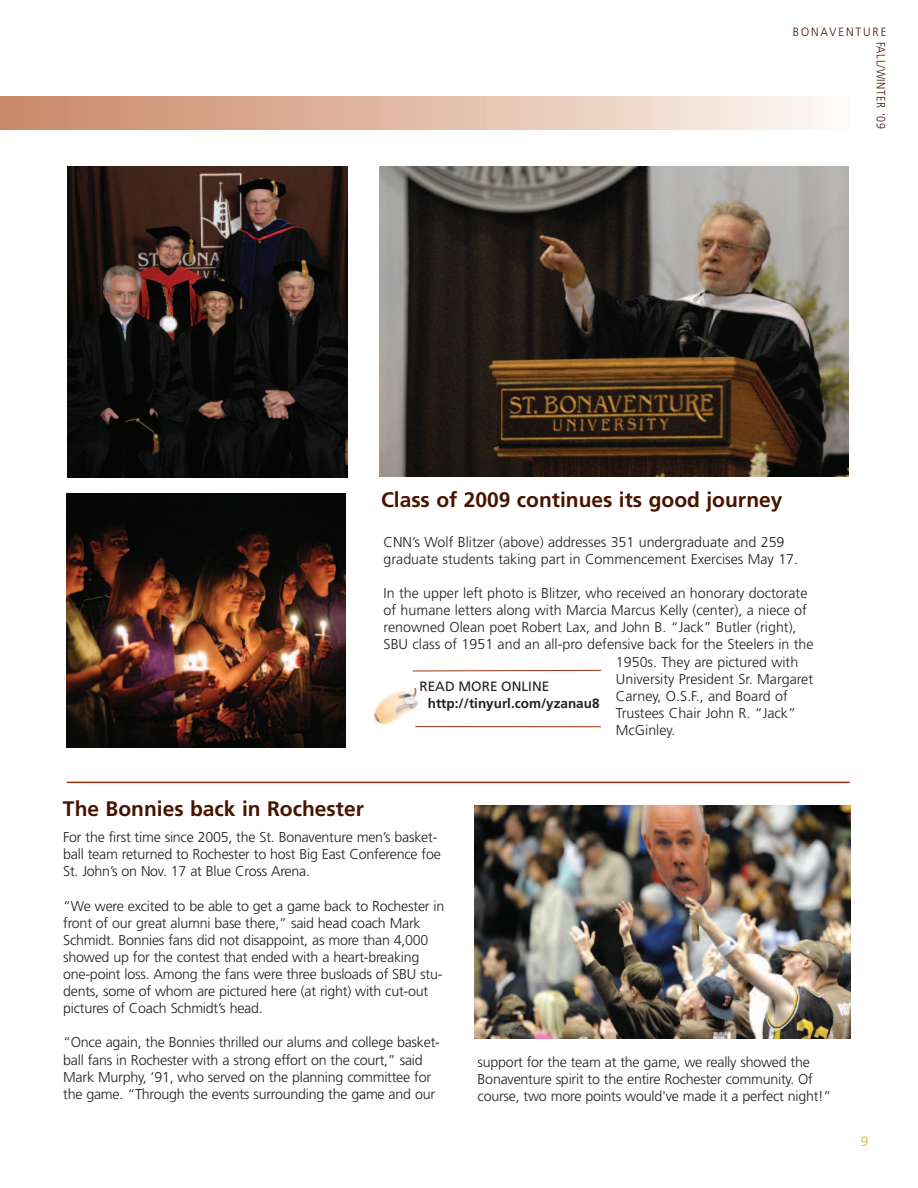
<style>
.page{position:relative;width:918px;height:1188px;background:#fff}
.page>*{position:absolute;margin:0;border:0;box-sizing:border-box;transform-origin:0 0}
.t1{font:700 21px "Frutiger";color:#471400}
.t2{font:300 14.25px/17.1px "Frutiger";letter-spacing:-.015em;color:#231f20}
.t3{font:700 13.5px "Frutiger";color:#231f20}
.t4{font:13.5px "Frutiger";color:#231f20}
.t5{font:300 13.5px "Frutiger";color:#e6a218}
.t6{font:300 12px "Frutiger";letter-spacing:.055em;color:#471400;scale:.9 1}
.t7{font:300 12px "Frutiger";letter-spacing:.17em;color:#471400;scale:.94 1}
</style>
<div class="page">
<img style="left:374px;top:689px;width:45px;height:36px">
<div style="left:0;top:96px;width:851px;height:34px;background:linear-gradient(to right,#c98564,#fdf8f3)"></div>
<img style="left:380px;top:166px;width:469px;height:311px">
<img style="left:68px;top:167px;width:279px;height:310px">
<svg style="left:413px;top:670px;width:188px;height:1px"></svg>
<hr style="left:415px;top:726px;width:186px;height:1px;background:#9f3413">
<img style="left:67px;top:494px;width:278px;height:254px">
<hr style="left:67px;top:782px;width:783px;height:1px;background:#9f3413">
<img style="left:475px;top:806px;width:376px;height:233px">
<p class="t7" style="left:793px;top:27px;width:101px">BONAVENTURE</p>
<p class="t6" style="left:886px;top:42px;width:99px;rotate:90deg">FALL/WINTER ‘09</p>
<h1 class="t1" style="left:381px;top:491px;width:403px">Class of 2009 continues its good journey</h1>
<p class="t2" style="left:384px;top:534px;width:416px">CNN’s Wolf Blitzer (above) addresses 351 undergraduate and 259 graduate students taking part in Commencement Exercises May 17.</p>
<p class="t2" style="left:384px;top:586px;width:425px">In the upper left photo is Blitzer, who received an honorary doctorate</p>
<p class="t2" style="left:384px;top:603px;width:425px">of humane letters along with Marcia Marcus Kelly (center), a niece of</p>
<p class="t2" style="left:384px;top:620px;width:415px">renowned Olean poet Robert Lax, and John B. “Jack” Butler (right),</p>
<p class="t2" style="left:384px;top:637px;width:431px">SBU class of 1951 and an all-pro defensive back for the Steelers in the</p>
<p class="t2" style="left:616px;top:654px;width:184px">1950s. They are pictured with</p>
<p class="t2" style="left:616px;top:671px;width:199px">University President Sr. Margaret</p>
<p class="t2" style="left:616px;top:688px;width:173px">Carney, O.S.F., and Board of</p>
<p class="t2" style="left:616px;top:705px;width:181px">Trustees Chair John R. “Jack”</p>
<p class="t2" style="left:616px;top:723px;width:61px">McGinley.</p>
<p class="t4" style="left:420px;top:681px;width:131px">READ MORE ONLINE</p>
<p class="t3" style="left:428px;top:697px;width:173px">http://tinyurl.com/yzanau8</p>
<h1 class="t1" style="left:63px;top:801px;width:302px">The Bonnies back in Rochester</h1>
<p class="t2" style="left:63px;top:830px;width:379px">For the first time since 2005, the St. Bonaventure men’s basket&shy;ball team returned to Rochester to host Big East Conference foe<br>St. John’s on Nov. 17 at Blue Cross Arena.</p>
<p class="t2" style="left:63px;top:898px;width:383px">“We were excited to be able to get a game back to Rochester in front of our great alumni base there,” said head coach Mark Schmidt. Bonnies fans did not disappoint, as more than 4,000 showed up for the contest that ended with a heart-breaking one-point loss. Among the fans were three busloads of SBU stu&shy;dents, some of whom are pictured here (at right) with cut-out pictures of Coach Schmidt’s head.</p>
<p class="t2" style="left:63px;top:1035px;width:378px">“Once again, the Bonnies thrilled our alums and college basket&shy;ball fans in Rochester with a strong effort on the court,” said Mark Murphy, ’91, who served on the planning committee for the game. “Through the events surrounding the game and our</p>
<p class="t2" style="left:478px;top:1054px;width:355px">support for the team at the game, we really showed the<br>Bonaventure spirit to the entire Rochester community. Of course, two more points would've made it a perfect night!”</p>
<p class="t5" style="left:861px;top:1136px;width:9px">9</p>
</div>
